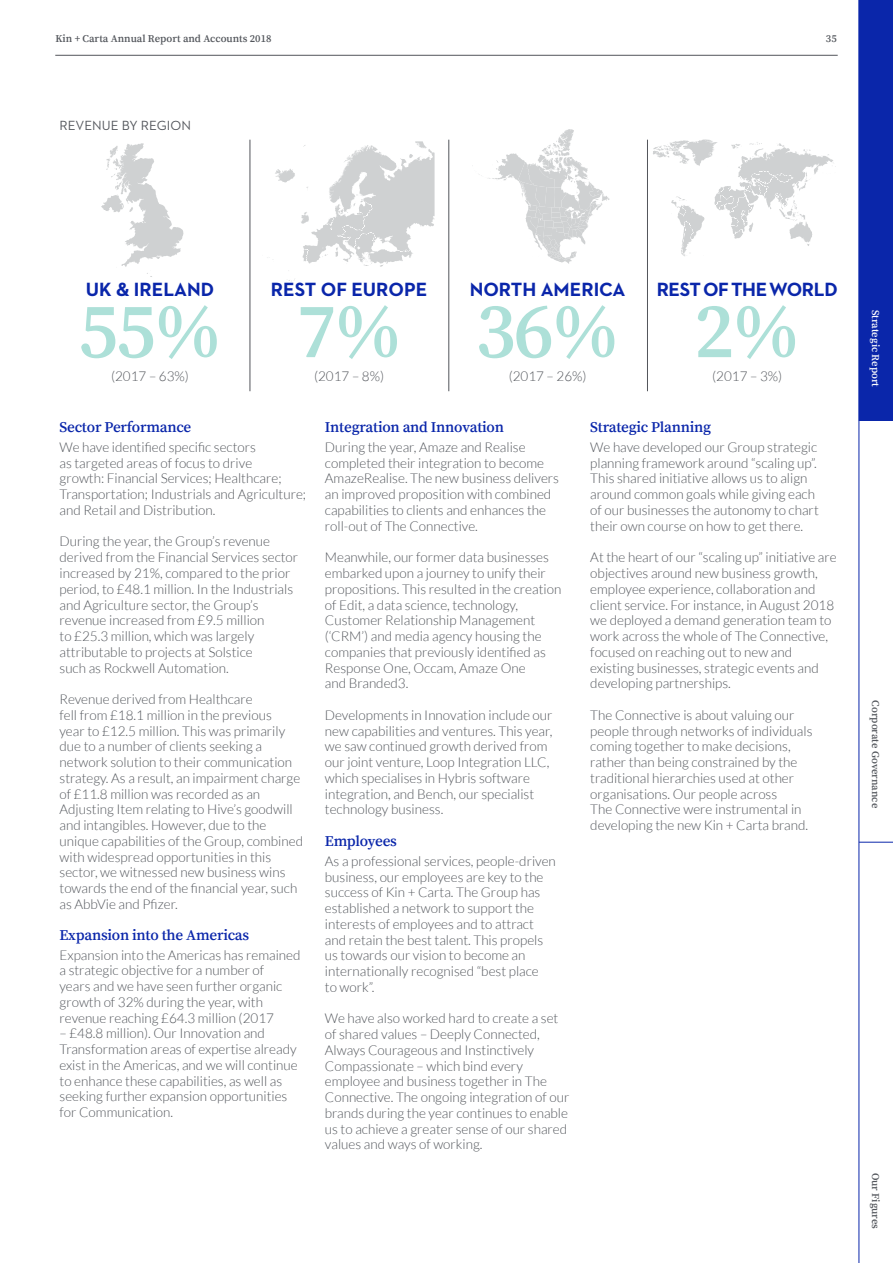
<style>
.page{position:relative;width:893px;height:1263px;background:#fff}
.page>*{position:absolute;margin:0;border:0;box-sizing:border-box;transform-origin:0 0}
.t1{font:600 78px "Source Serif Pro";color:#ade0d8}
.t2{font:700 19.5px "Neutraface 2 Text";color:#0a26aa}
.t3{font:700 19.5px "Neutraface 2 Text";letter-spacing:-.02em;color:#0a26aa}
.t4{font:600 15px "Source Serif Pro";letter-spacing:-.015em;color:#0a26aa}
.t5{font:300 13.5px/15.8px "Lato";color:#52555b}
.t6{font:13.5px "Neutraface 2 Text";color:#52555b}
.t7{font:600 10.5px "Source Serif Pro";color:#52555b}
.t8{font:600 10.5px "Source Serif Pro";color:#fff}
</style>
<div class="page">
<svg style="left:472px;top:129px;width:137px;height:135px"></svg>
<svg style="left:267px;top:141px;width:168px;height:141px"></svg>
<svg style="left:101px;top:143px;width:82px;height:134px"></svg>
<hr style="left:250px;top:140px;width:1px;height:251px;background:#52555b">
<hr style="left:449px;top:140px;width:1px;height:251px;background:#52555b">
<hr style="left:647px;top:140px;width:1px;height:251px;background:#52555b">
<svg style="left:653px;top:139px;width:183px;height:117px"></svg>
<svg style="left:859px;top:0;width:34px;height:1263px"></svg>
<hr style="left:55px;top:55px;width:783px;height:1px;background:#52555b">
<hr style="left:859px;top:842px;width:34px;height:1px;background:#0a26aa">
<p class="t7" style="left:55px;top:32px;width:217px">Kin + Carta Annual Report and Accounts 2018</p>
<p class="t7" style="left:826px;top:32px;width:12px">35</p>
<p class="t6" style="left:60px;top:117px;width:133px">REVENUE BY REGION</p>
<h2 class="t2" style="left:86px;top:277px;width:130px">UK &amp; IRELAND</h2>
<h1 class="t1" style="left:78px;top:285px;width:145px">55%</h1>
<p class="t5" style="left:111px;top:369px;width:79px">(2017 – 63%)</p>
<h2 class="t2" style="left:271px;top:277px;width:158px">REST OF EUROPE</h2>
<h1 class="t1" style="left:296px;top:285px;width:107px">7%</h1>
<p class="t5" style="left:314px;top:369px;width:72px">(2017 – 8%)</p>
<h2 class="t2" style="left:470px;top:277px;width:157px">NORTH AMERICA</h2>
<h1 class="t1" style="left:476px;top:285px;width:145px">36%</h1>
<p class="t5" style="left:509px;top:369px;width:79px">(2017 – 26%)</p>
<h2 class="t3" style="left:657px;top:277px;width:183px">REST OF THE WORLD</h2>
<h1 class="t1" style="left:694px;top:285px;width:107px">2%</h1>
<p class="t5" style="left:712px;top:369px;width:72px">(2017 – 3%)</p>
<p class="t4" style="left:60px;top:418px;width:133px">Sector Performance</p>
<p class="t5" style="left:60px;top:439px;width:248px">We have identified specific sectors<br>as targeted areas of focus to drive<br>growth: Financial Services; Healthcare; Transportation; Industrials and Agriculture; and Retail and Distribution.</p>
<p class="t5" style="left:60px;top:534px;width:240px">During the year, the Group’s revenue derived from the Financial Services sector increased by 21%, compared to the prior period, to £48.1 million. In the Industrials and Agriculture sector, the Group’s revenue increased from £9.5 million<br>to £25.3 million, which was largely attributable to projects at Solstice<br>such as Rockwell Automation.</p>
<p class="t5" style="left:60px;top:691px;width:245px">Revenue derived from Healthcare<br>fell from £18.1 million in the previous<br>year to £12.5 million. This was primarily due to a number of clients seeking a network solution to their communication strategy. As a result, an impairment charge of £11.8 million was recorded as an Adjusting Item relating to Hive’s goodwill and intangibles. However, due to the unique capabilities of the Group, combined with widespread opportunities in this sector, we witnessed new business wins towards the end of the financial year, such as AbbVie and Pfizer.</p>
<p class="t4" style="left:60px;top:926px;width:191px">Expansion into the Americas</p>
<p class="t5" style="left:60px;top:947px;width:242px">Expansion into the Americas has remained a strategic objective for a number of<br>years and we have seen further organic growth of 32% during the year, with revenue reaching £64.3 million (2017</p>
<p class="t5" style="left:60px;top:1026px;width:240px">– £48.8 million). Our Innovation and Transformation areas of expertise already exist in the Americas, and we will continue to enhance these capabilities, as well as seeking further expansion opportunities for Communication.</p>
<p class="t4" style="left:325px;top:418px;width:181px">Integration and Innovation</p>
<p class="t5" style="left:325px;top:439px;width:236px">During the year, Amaze and Realise completed their integration to become AmazeRealise. The new business delivers an improved proposition with combined capabilities to clients and enhances the roll-out of The Connective.</p>
<p class="t5" style="left:325px;top:550px;width:238px">Meanwhile, our former data businesses embarked upon a journey to unify their propositions. This resulted in the creation of Edit, a data science, technology, Customer Relationship Management (‘CRM’) and media agency housing the companies that previously identified as Response One, Occam, Amaze One<br>and Branded3.</p>
<p class="t5" style="left:325px;top:707px;width:229px">Developments in Innovation include our new capabilities and ventures. This year, we saw continued growth derived from our joint venture, Loop Integration LLC, which specialises in Hybris software integration, and Bench, our specialist technology business.</p>
<p class="t4" style="left:325px;top:832px;width:74px">Employees</p>
<p class="t5" style="left:325px;top:853px;width:233px">As a professional services, people-driven business, our employees are key to the success of Kin + Carta. The Group has established a network to support the interests of employees and to attract and retain the best talent. This propels us towards our vision to become an internationally recognised “best place<br>to work”.</p>
<p class="t5" style="left:325px;top:1011px;width:246px">We have also worked hard to create a set of shared values – Deeply Connected, Always Courageous and Instinctively Compassionate – which bind every employee and business together in The Connective. The ongoing integration of our brands during the year continues to enable us to achieve a greater sense of our shared values and ways of working.</p>
<p class="t4" style="left:590px;top:418px;width:122px">Strategic Planning</p>
<p class="t5" style="left:590px;top:439px;width:230px">We have developed our Group strategic planning framework around “scaling up”.<br>This shared initiative allows us to align around common goals while giving each of our businesses the autonomy to chart their own course on how to get there.</p>
<p class="t5" style="left:590px;top:550px;width:248px">At the heart of our “scaling up” initiative are objectives around new business growth, employee experience, collaboration and client service. For instance, in August 2018 we deployed a demand generation team to work across the whole of The Connective, focused on reaching out to new and existing businesses, strategic events and developing partnerships.</p>
<p class="t5" style="left:590px;top:707px;width:224px">The Connective is about valuing our people through networks of individuals coming together to make decisions, rather than being constrained by the traditional hierarchies used at other organisations. Our people across<br>The Connective were instrumental in developing the new Kin + Carta brand.</p>
<p class="t8" style="left:882px;top:310px;width:78px;rotate:90deg">Strategic Report</p>
<p class="t7" style="left:882px;top:700px;width:109px;rotate:90deg">Corporate Governance</p>
<p class="t7" style="left:882px;top:1173px;width:58px;rotate:90deg">Our Figures</p>
</div>
